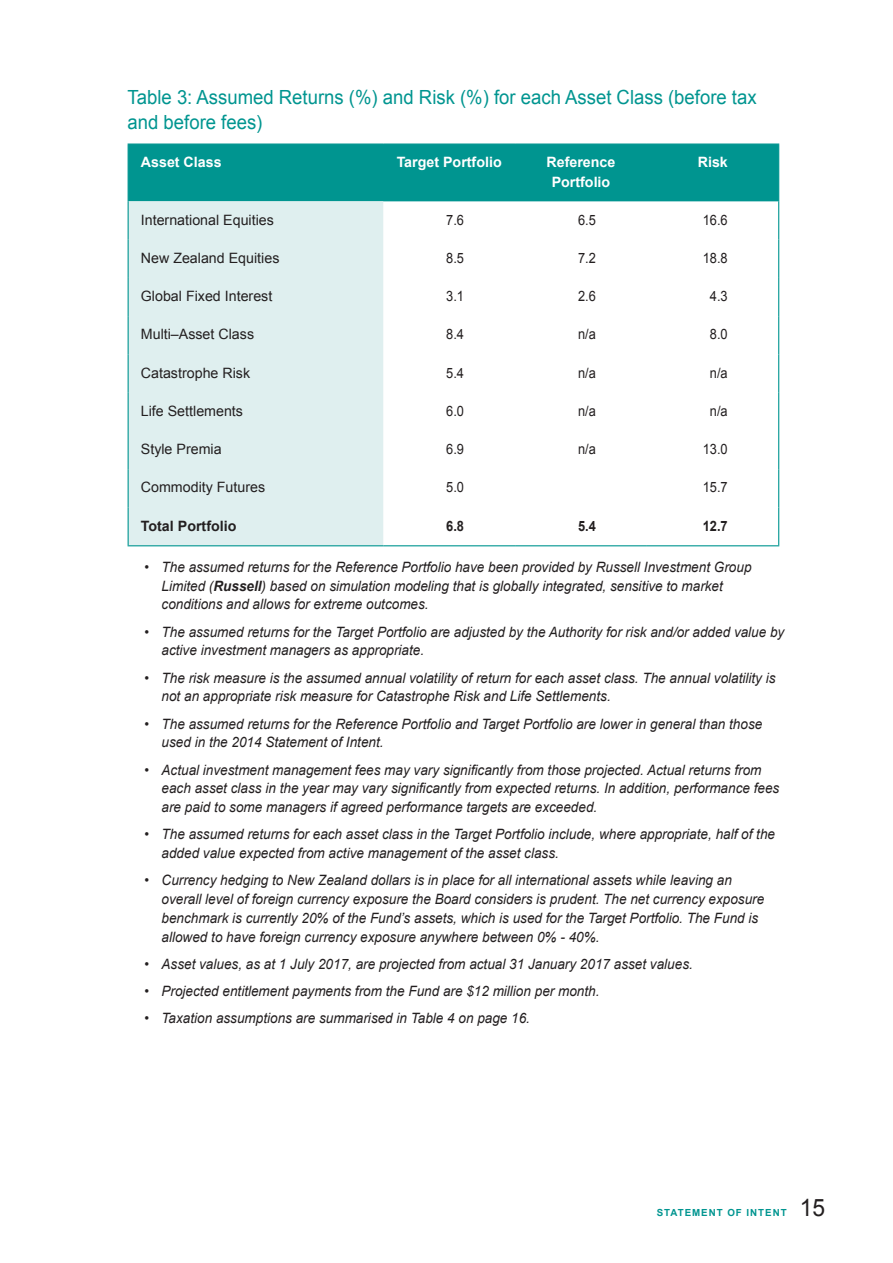
<style>
.page{position:relative;width:893px;height:1263px;background:#fff}
.page>*{position:absolute;margin:0;border:0;box-sizing:border-box;transform-origin:0 0}
.t1{font:24px "Arial";color:#231f20;scale:.95 1}
.CR_heading_2{font:19.5px/25.5px "Arial";color:#009590;scale:.95 1}
.Table_note_bullet{font:italic 14.25px/18.8px "Arial";color:#231f20;scale:.95 1}
.Table_body_9_5{font:14.25px "Arial";color:#231f20}
.Table_body_right{font:14.25px "Arial";color:#231f20;scale:.9 1}
.Table_head_centre{font:700 14.25px/19.5px "Arial";color:#fff;text-align:center}
.Table_body_9_5-2{font:700 14.25px "Arial";color:#231f20}
.Table_head{font:700 14.25px "Arial";color:#fff}
.Table_body_right-2{font:700 14.25px "Arial";color:#231f20;scale:.9 1}
.t2{font:700 9.75px "Arial";letter-spacing:.1em;color:#009590}
.s1{font-weight:700}
</style>
<div class="page">
<div style="left:129px;top:145px;width:649px;height:56px;background:#009590"></div>
<div style="left:129px;top:201px;width:254px;height:344px;background:#dfefef"></div>
<hr style="left:128px;top:143px;width:255px;height:2px;background:#009590">
<hr style="left:128px;top:145px;width:1px;height:56px;background:#009590">
<hr style="left:383px;top:143px;width:132px;height:2px;background:#009590">
<hr style="left:515px;top:143px;width:132px;height:2px;background:#009590">
<hr style="left:647px;top:143px;width:132px;height:2px;background:#009590">
<hr style="left:778px;top:145px;width:1px;height:56px;background:#009590">
<hr style="left:128px;top:201px;width:1px;height:39px;background:#009590">
<hr style="left:778px;top:201px;width:1px;height:39px;background:#009590">
<hr style="left:128px;top:240px;width:1px;height:38px;background:#009590">
<hr style="left:778px;top:240px;width:1px;height:38px;background:#009590">
<hr style="left:128px;top:278px;width:1px;height:38px;background:#009590">
<hr style="left:778px;top:278px;width:1px;height:38px;background:#009590">
<hr style="left:128px;top:316px;width:1px;height:38px;background:#009590">
<hr style="left:778px;top:316px;width:1px;height:38px;background:#009590">
<hr style="left:128px;top:354px;width:1px;height:39px;background:#009590">
<hr style="left:778px;top:354px;width:1px;height:39px;background:#009590">
<hr style="left:128px;top:393px;width:1px;height:38px;background:#009590">
<hr style="left:778px;top:393px;width:1px;height:38px;background:#009590">
<hr style="left:128px;top:431px;width:1px;height:38px;background:#009590">
<hr style="left:778px;top:431px;width:1px;height:38px;background:#009590">
<hr style="left:128px;top:469px;width:1px;height:38px;background:#009590">
<hr style="left:778px;top:469px;width:1px;height:38px;background:#009590">
<hr style="left:128px;top:507px;width:1px;height:38px;background:#009590">
<hr style="left:778px;top:507px;width:1px;height:38px;background:#009590">
<hr style="left:128px;top:545px;width:255px;height:1px;background:#009590">
<hr style="left:383px;top:545px;width:132px;height:1px;background:#009590">
<hr style="left:515px;top:545px;width:132px;height:1px;background:#009590">
<hr style="left:647px;top:545px;width:132px;height:1px;background:#009590">
<p class="CR_heading_2" style="left:128px;top:84px;width:664px">Table 3: Assumed Returns (%) and Risk (%) for each Asset Class (before tax and before fees)</p>
<p class="Table_head" style="left:141px;top:153px;width:82px">Asset Class</p>
<p class="Table_head_centre" style="left:397px;top:153px;width:107px">Target Portfolio</p>
<p class="Table_head_centre" style="left:547px;top:153px;width:70px">Reference<br>Portfolio</p>
<p class="Table_head_centre" style="left:698px;top:153px;width:32px">Risk</p>
<p class="Table_body_9_5" style="left:141px;top:210px;width:135px">International Equities</p>
<p class="Table_body_right" style="left:446px;top:210px;width:21px">7.6</p>
<p class="Table_body_right" style="left:578px;top:210px;width:21px">6.5</p>
<p class="Table_body_right" style="left:703px;top:210px;width:29px">16.6</p>
<p class="Table_body_9_5" style="left:141px;top:248px;width:140px">New Zealand Equities</p>
<p class="Table_body_right" style="left:446px;top:248px;width:21px">8.5</p>
<p class="Table_body_right" style="left:578px;top:248px;width:21px">7.2</p>
<p class="Table_body_right" style="left:703px;top:248px;width:29px">18.8</p>
<p class="Table_body_9_5" style="left:141px;top:287px;width:133px">Global Fixed Interest</p>
<p class="Table_body_right" style="left:446px;top:287px;width:21px">3.1</p>
<p class="Table_body_right" style="left:578px;top:287px;width:21px">2.6</p>
<p class="Table_body_right" style="left:710px;top:287px;width:21px">4.3</p>
<p class="Table_body_9_5" style="left:141px;top:325px;width:115px">Multi–Asset Class</p>
<p class="Table_body_right" style="left:446px;top:325px;width:21px">8.4</p>
<p class="Table_body_right" style="left:578px;top:325px;width:21px">n/a</p>
<p class="Table_body_right" style="left:710px;top:325px;width:21px">8.0</p>
<p class="Table_body_9_5" style="left:141px;top:363px;width:111px">Catastrophe Risk</p>
<p class="Table_body_right" style="left:446px;top:363px;width:21px">5.4</p>
<p class="Table_body_right" style="left:578px;top:363px;width:21px">n/a</p>
<p class="Table_body_right" style="left:710px;top:363px;width:21px">n/a</p>
<p class="Table_body_9_5" style="left:141px;top:401px;width:104px">Life Settlements</p>
<p class="Table_body_right" style="left:446px;top:401px;width:21px">6.0</p>
<p class="Table_body_right" style="left:578px;top:401px;width:21px">n/a</p>
<p class="Table_body_right" style="left:710px;top:401px;width:21px">n/a</p>
<p class="Table_body_9_5" style="left:141px;top:440px;width:82px">Style Premia</p>
<p class="Table_body_right" style="left:446px;top:440px;width:21px">6.9</p>
<p class="Table_body_right" style="left:578px;top:440px;width:21px">n/a</p>
<p class="Table_body_right" style="left:703px;top:440px;width:29px">13.0</p>
<p class="Table_body_9_5" style="left:141px;top:478px;width:126px">Commodity Futures</p>
<p class="Table_body_right" style="left:446px;top:478px;width:21px">5.0</p>
<p class="Table_body_right" style="left:703px;top:478px;width:29px">15.7</p>
<p class="Table_body_9_5-2" style="left:141px;top:516px;width:97px">Total Portfolio</p>
<p class="Table_body_right-2" style="left:446px;top:516px;width:21px">6.8</p>
<p class="Table_body_right-2" style="left:578px;top:516px;width:21px">5.4</p>
<p class="Table_body_right-2" style="left:703px;top:516px;width:29px">12.7</p>
<p class="Table_note_bullet" style="left:162px;top:558px;width:622px;text-indent:-17px">• The assumed returns for the Reference Portfolio have been provided by Russell Investment Group<br>Limited (<span class="s1">Russell</span>) based on simulation modeling that is globally integrated, sensitive to market conditions and allows for extreme outcomes.</p>
<p class="Table_note_bullet" style="left:162px;top:622px;width:657px;text-indent:-17px">• The assumed returns for the Target Portfolio are adjusted by the Authority for risk and/or added value by active investment managers as appropriate.</p>
<p class="Table_note_bullet" style="left:162px;top:668px;width:648px;text-indent:-17px">• The risk measure is the assumed annual volatility of return for each asset class. The annual volatility is not an appropriate risk measure for Catastrophe Risk and Life Settlements.</p>
<p class="Table_note_bullet" style="left:162px;top:714px;width:634px;text-indent:-17px">• The assumed returns for the Reference Portfolio and Target Portfolio are lower in general than those used in the 2014 Statement of Intent.</p>
<p class="Table_note_bullet" style="left:162px;top:760px;width:652px;text-indent:-17px">• Actual investment management fees may vary significantly from those projected. Actual returns from each asset class in the year may vary significantly from expected returns. In addition, performance fees are paid to some managers if agreed performance targets are exceeded.</p>
<p class="Table_note_bullet" style="left:162px;top:825px;width:647px;text-indent:-17px">• The assumed returns for each asset class in the Target Portfolio include, where appropriate, half of the added value expected from active management of the asset class.</p>
<p class="Table_note_bullet" style="left:162px;top:871px;width:636px;text-indent:-17px">• Currency hedging to New Zealand dollars is in place for all international assets while leaving an overall level of foreign currency exposure the Board considers is prudent. The net currency exposure benchmark is currently 20% of the Fund’s assets, which is used for the Target Portfolio. The Fund is allowed to have foreign currency exposure anywhere between 0% - 40%.</p>
<p class="Table_note_bullet" style="left:145px;top:955px;width:579px">• Asset values, as at 1 July 2017, are projected from actual 31 January 2017 asset values.</p>
<p class="Table_note_bullet" style="left:145px;top:982px;width:480px">• Projected entitlement payments from the Fund are $12 million per month.</p>
<p class="Table_note_bullet" style="left:145px;top:1009px;width:407px">• Taxation assumptions are summarised in Table 4 on page 16.</p>
<p class="t2" style="left:657px;top:1206px;width:131px">STATEMENT OF INTENT</p>
<h1 class="t1" style="left:800px;top:1192px;width:28px">15</h1>
</div>
